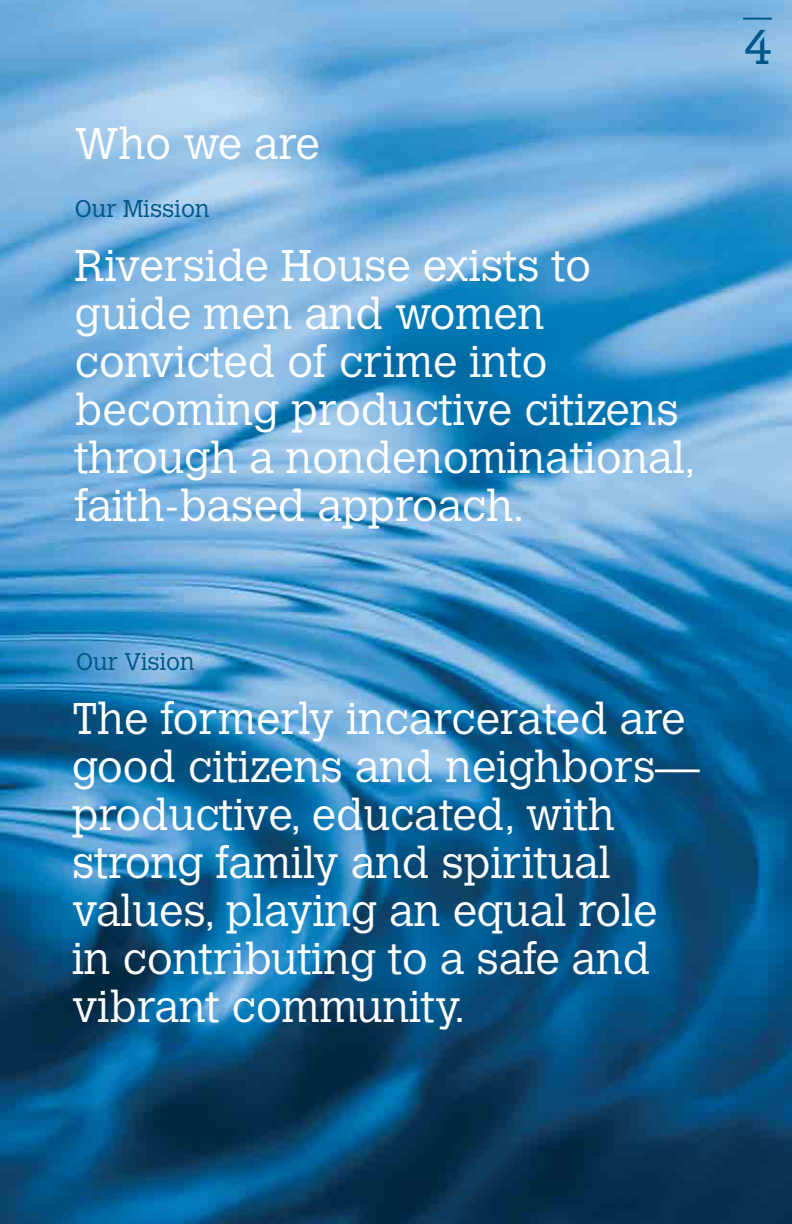
<style>
.page{position:relative;width:792px;height:1224px;background:#fff}
.page>*{position:absolute;margin:0;border:0;box-sizing:border-box;transform-origin:0 0}
.t1{font:300 48px "Calvert";color:#005789}
.t2{font:300 44px/48px "Calvert";color:#fff}
.t3{font:300 24px "Calvert";color:#005789}
</style>
<div class="page">
<img style="left:0;top:0;width:792px;height:1224px">
<hr style="left:743px;top:18px;width:29px;height:2px;background:#005789">
<p class="t2" style="left:75px;top:120px;width:247px">Who we are</p>
<p class="t3" style="left:75px;top:195px;width:136px">Our Mission</p>
<p class="t2" style="left:75px;top:242px;width:622px">Riverside House exists to guide men and women convicted of crime into becoming productive citizens through a nondenominational, faith-based approach.</p>
<p class="t1" style="left:744px;top:20px;width:29px">4</p>
<p class="t3" style="left:76px;top:648px;width:120px">Our Vision</p>
<p class="t2" style="left:72px;top:695px;width:629px">The formerly incarcerated are good citizens and neighbors— productive, educated, with strong family and spiritual values, playing an equal role in contributing to a safe and vibrant community.</p>
</div>
